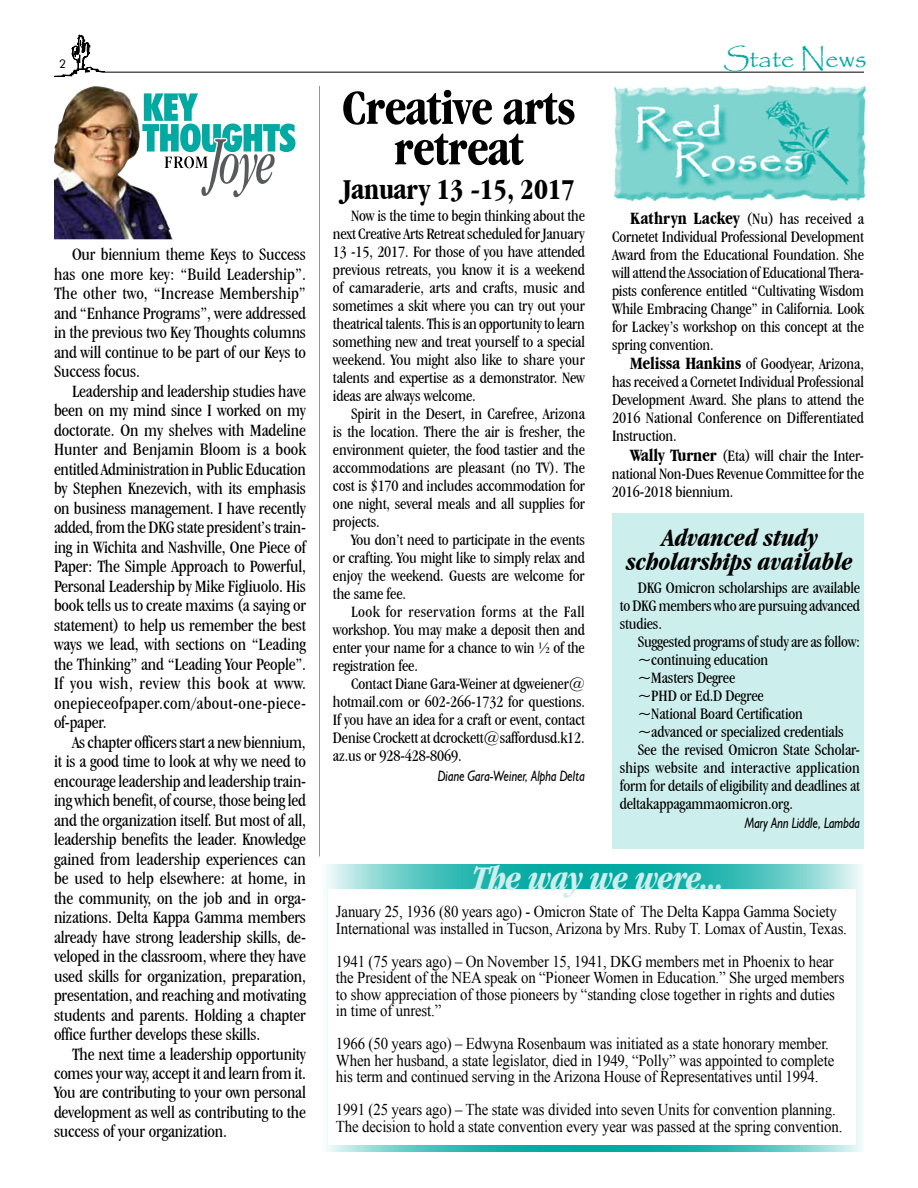
<style>
.page{position:relative;width:918px;height:1188px;background:#fff}
.page>*{position:absolute;margin:0;border:0;box-sizing:border-box;transform-origin:0 0}
.t1{font:700 condensed 51px/40.5px "Garamond IT Cby BT";letter-spacing:-.02em;color:#000;text-align:center}
.t2{font:italic 700 condensed 36px "Garamond IT Cby BT";letter-spacing:-.03em;color:#cceeec}
.t3{font:700 condensed 30px "Garamond IT Cby BT";letter-spacing:-.01em;color:#000}
.t4{font:27px "Papyrus";letter-spacing:-.01em;color:#00a9a1}
.t5{font:italic 700 condensed 25.5px/24px "Garamond IT Cby BT";letter-spacing:-.01em;color:#000;text-align:center}
.t6{font:condensed 18px/19.5px "Garamond IT Cby BT";letter-spacing:-.01em;color:#000;text-align:justify}
.t7{font:condensed 16.5px/18px "Garamond IT Cby BT";letter-spacing:-.01em;color:#000;text-align:justify}
.t8{font:16.5px/16.5px "Times New Roman";letter-spacing:-.01em;color:#000;scale:.9 1}
.t9{font:condensed 16.5px "Garamond IT Cby BT";letter-spacing:.01em;color:#000}
.t10{font:italic 15px "Humanist 521 BT";letter-spacing:-.005em;color:#000;scale:.8 1}
.t11{font:12px "Futura BT";color:#000}
.s1{font-weight:700;font-size:18px}
</style>
<div class="page">
<svg style="left:54px;top:35px;width:52px;height:42px"></svg>
<hr style="left:105px;top:72px;width:759px;height:1px;background:#000">
<svg style="left:326px;top:865px;width:536px;height:287px"></svg>
<div style="left:328px;top:890px;width:528px;height:255px;background:#fff"></div>
<div style="left:612px;top:513px;width:252px;height:335px;background:#cceeec"></div>
<svg style="left:142px;top:93px;width:154px;height:108px"></svg>
<img style="left:54px;top:86px;width:40px;height:85px">
<hr style="left:319px;top:86px;width:1px;height:771px;background:#939598">
<img style="left:613px;top:85px;width:253px;height:117px">
<p class="t11" style="left:59px;top:57px;width:9px">2</p>
<p class="t6" style="left:54px;top:245px;width:254px;text-indent:18px">Our biennium theme Keys to Success has one more key: “Build Leadership”.<br>The other two, “Increase Membership” and “Enhance Programs”, were addressed in the previous two Key Thoughts columns and will continue to be part of our Keys to Success focus.</p>
<p class="t6" style="left:54px;top:381px;width:254px;text-indent:18px">Leadership and leadership studies have been on my mind since I worked on my doctorate. On my shelves with Madeline Hunter and Benjamin Bloom is a book entitled Administration in Public Education by Stephen Knezevich, with its emphasis on business management. I have recently added, from the DKG state president’s train&shy;ing in Wichita and Nashville, One Piece of Paper: The Simple Approach to Powerful, Personal Leadership by Mike Figliuolo. His book tells us to create maxims (a saying or statement) to help us remember the best ways we lead, with sections on “Leading the Thinking” and “Leading Your People”.<br>If you wish, review this book at www. onepieceofpaper.com/about-one-piece&shy;of-paper.</p>
<p class="t6" style="left:54px;top:732px;width:254px;text-indent:18px">As chapter officers start a new biennium, it is a good time to look at why we need to encourage leadership and leadership train&shy;ing which benefit, of course, those being led and the organization itself. But most of all, leadership benefits the leader. Knowledge gained from leadership experiences can be used to help elsewhere: at home, in the community, on the job and in orga&shy;nizations. Delta Kappa Gamma members already have strong leadership skills, de&shy;veloped in the classroom, where they have used skills for organization, preparation, presentation, and reaching and motivating students and parents. Holding a chapter office further develops these skills.</p>
<p class="t6" style="left:54px;top:1044px;width:254px;text-indent:18px">The next time a leadership opportunity comes your way, accept it and learn from it.<br>You are contributing to your own personal development as well as contributing to the success of your organization.</p>
<h1 class="t1" style="left:342px;top:86px;width:235px">Creative arts retreat</h1>
<h3 class="t3" style="left:343px;top:172px;width:234px">January 13 -15, 2017</h3>
<p class="t7" style="left:333px;top:207px;width:254px;text-indent:18px">Now is the time to begin thinking about the next Creative Arts Retreat scheduled for January 13 -15, 2017. For those of you have attended previous retreats, you know it is a weekend of camaraderie, arts and crafts, music and sometimes a skit where you can try out your theatrical talents. This is an opportunity to learn something new and treat yourself to a special weekend. You might also like to share your talents and expertise as a demonstrator. New ideas are always welcome.</p>
<p class="t7" style="left:333px;top:405px;width:254px;text-indent:18px">Spirit in the Desert, in Carefree, Arizona is the location. There the air is fresher, the environment quieter, the food tastier and the accommodations are pleasant (no TV). The cost is $170 and includes accommodation for one night, several meals and all supplies for projects.</p>
<p class="t7" style="left:333px;top:531px;width:254px;text-indent:18px">You don’t need to participate in the events or crafting. You might like to simply relax and enjoy the weekend. Guests are welcome for the same fee.</p>
<p class="t7" style="left:333px;top:603px;width:254px;text-indent:18px">Look for reservation forms at the Fall workshop. You may make a deposit then and enter your name for a chance to win ½ of the registration fee.</p>
<p class="t7" style="left:333px;top:675px;width:254px;text-indent:18px">Contact Diane Gara-Weiner at dgweiener@ hotmail.com or 602-266-1732 for questions.<br>If you have an idea for a craft or event, contact Denise Crockett at dcrockett@saffordusd.k12. az.us or 928-428-8069.</p>
<p class="t10" style="left:438px;top:767px;width:186px">Diane Gara-Weiner, Alpha Delta</p>
<h3 class="t4" style="left:723px;top:42px;width:145px">State News</h3>
<p class="t7" style="left:612px;top:209px;width:254px;text-indent:18px"><span class="s1">Kathryn Lackey</span> (Nu) has received a Cornetet Individual Professional Development Award from the Educational Foundation. She will attend the Association of Educational Thera&shy;pists conference entitled “Cultivating Wisdom While Embracing Change” in California. Look for Lackey’s workshop on this concept at the spring convention.</p>
<p class="t7" style="left:612px;top:355px;width:254px;text-indent:18px"><span class="s1">Melissa Hankins</span> of Goodyear, Arizona, has received a Cornetet Individual Professional Development Award. She plans to attend the 2016 National Conference on Differentiated Instruction.</p>
<p class="t7" style="left:612px;top:446px;width:254px;text-indent:18px"><span class="s1">Wally Turner</span> (Eta) will chair the Inter&shy;national Non-Dues Revenue Committee for the 2016-2018 biennium.</p>
<h3 class="t5" style="left:627px;top:525px;width:228px">Advanced study scholarships available</h3>
<p class="t7" style="left:620px;top:578px;width:242px;text-indent:18px">DKG Omicron scholarships are available to DKG members who are pursuing advanced studies.</p>
<p class="t7" style="left:638px;top:632px;width:224px">Suggested programs of study are as follow:</p>
<p class="t7" style="left:638px;top:650px;width:132px">~continuing education</p>
<p class="t7" style="left:638px;top:668px;width:99px">~Masters Degree</p>
<p class="t7" style="left:638px;top:686px;width:128px">~PHD or Ed.D Degree</p>
<p class="t7" style="left:638px;top:704px;width:167px">~National Board Certification</p>
<p class="t7" style="left:638px;top:722px;width:208px">~advanced or specialized credentials</p>
<p class="t7" style="left:638px;top:740px;width:224px">See the revised Omicron State Scholar-</p>
<p class="t9" style="left:620px;top:758px;width:242px">ships website and interactive application</p>
<p class="t7" style="left:620px;top:776px;width:242px">form for details of eligibility and deadlines at</p>
<p class="t7" style="left:620px;top:794px;width:175px">deltakappagammaomicron.org.</p>
<p class="t10" style="left:745px;top:814px;width:146px">Mary Ann Liddle, Lambda</p>
<h2 class="t2" style="left:472px;top:857px;width:255px">The way we were...</h2>
<p class="t8" style="left:336px;top:903px;width:569px">January 25, 1936 (80 years ago) - Omicron State of The Delta Kappa Gamma Society<br>International was installed in Tucson, Arizona by Mrs. Ruby T. Lomax of Austin, Texas.</p>
<p class="t8" style="left:336px;top:953px;width:567px">1941 (75 years ago) – On November 15, 1941, DKG members met in Phoenix to hear the President of the NEA speak on “Pioneer Women in Education.” She urged members to show appreciation of those pioneers by “standing close together in rights and duties in time of unrest.”</p>
<p class="t8" style="left:336px;top:1035px;width:555px">1966 (50 years ago) – Edwyna Rosenbaum was initiated as a state honorary member.<br>When her husband, a state legislator, died in 1949, “Polly” was appointed to complete his term and continued serving in the Arizona House of Representatives until 1994.</p>
<p class="t8" style="left:336px;top:1101px;width:564px">1991 (25 years ago) – The state was divided into seven Units for convention planning.<br>The decision to hold a state convention every year was passed at the spring convention.</p>
</div>
